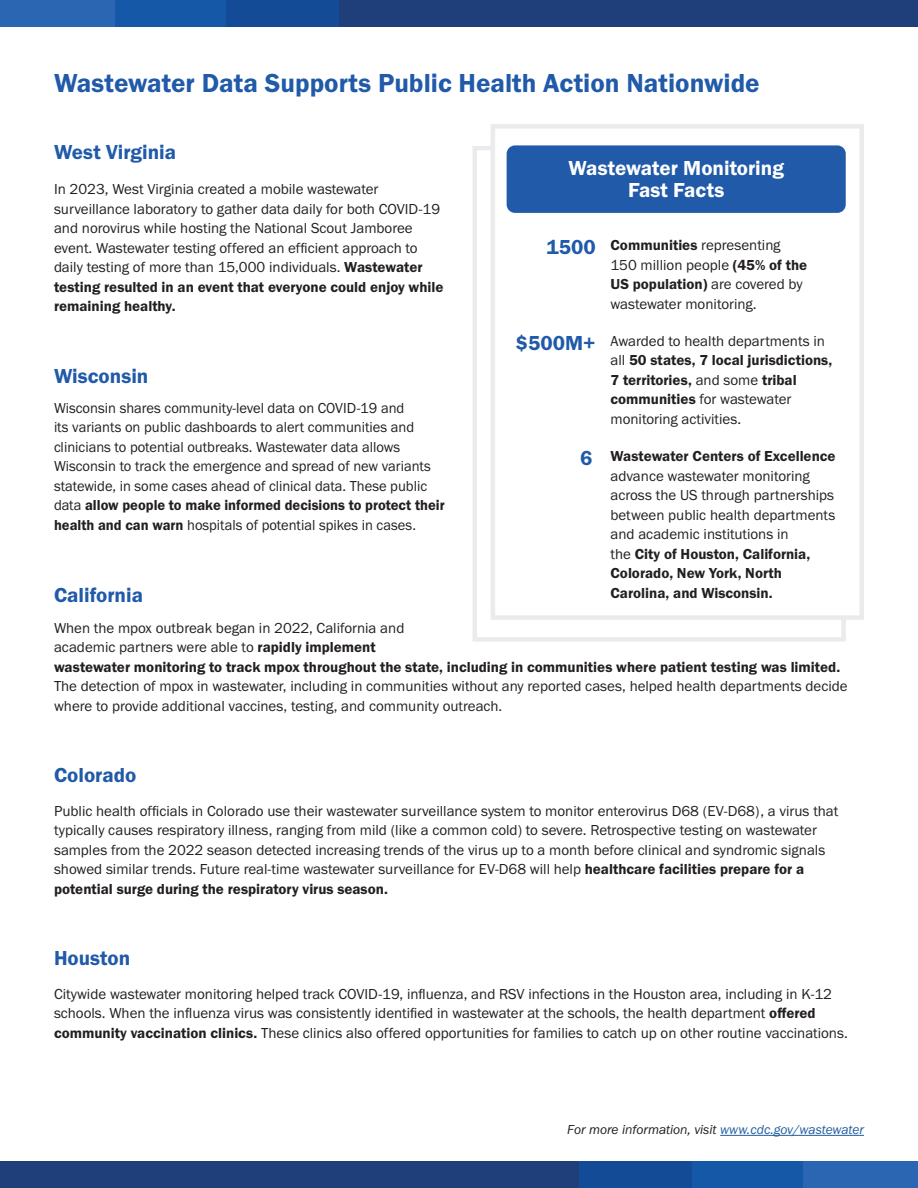
<style>
.page{position:relative;width:918px;height:1188px;background:#fff}
.page>*{position:absolute;margin:0;border:0;box-sizing:border-box;transform-origin:0 0}
.H2_Subhead{font:27px "Franklin Gothic URW Dem";color:#205aa9}
.t1{font:21px "Franklin Gothic URW Dem";color:#205aa9}
.t2{font:21px/22.5px "Franklin Gothic URW Dem";color:#fff;text-align:center}
.t3{font:15px/19.5px "Franklin Gothic URW Boo";color:#231f20}
.t4{font:13.5px "Franklin Gothic URW Boo Ita";color:#231f20}
.s1{font-family:"Franklin Gothic URW Dem"}
.s2{color:#215e9e}
</style>
<div class="page">
<div style="left:0;top:1161px;width:579px;height:27px;background:#1f3f7a"></div>
<div style="left:579px;top:1161px;width:113px;height:27px;background:#134b97"></div>
<div style="left:692px;top:1161px;width:114px;height:27px;background:#1658a8"></div>
<div style="left:803px;top:1161px;width:115px;height:27px;background:#2a66b1"></div>
<div style="left:339px;top:0;width:579px;height:27px;background:#1f3f7a"></div>
<div style="left:226px;top:0;width:113px;height:27px;background:#134b97"></div>
<div style="left:112px;top:0;width:114px;height:27px;background:#1658a8"></div>
<div style="left:0;top:0;width:115px;height:27px;background:#2a66b1"></div>
<svg style="left:472px;top:124px;width:392px;height:518px"></svg>
<div style="left:507px;top:145px;width:339px;height:68px;background:#205aa9;border-radius:8px"></div>
<hr style="left:720px;top:1135px;width:144px;height:1px;background:#215e9e">
<h2 class="H2_Subhead" style="left:54px;top:66px;width:707px">Wastewater Data Supports Public Health Action Nationwide</h2>
<h3 class="t1" style="left:54px;top:139px;width:124px">West Virginia</h3>
<p class="t3" style="left:54px;top:179px;width:391px">In 2023, West Virginia created a mobile wastewater surveillance laboratory to gather data daily for both COVID-19 and norovirus while hosting the National Scout Jamboree event. Wastewater testing offered an efficient approach to daily testing of more than 15,000 individuals. <span class="s1">Wastewater testing resulted in an event that everyone could enjoy while remaining healthy.</span></p>
<h3 class="t2" style="left:568px;top:156px;width:217px">Wastewater Monitoring<br>Fast Facts</h3>
<p class="t1" style="left:547px;top:234px;width:51px">1500</p>
<p class="t3" style="left:610px;top:235px;width:198px"><span class="s1">Communities</span> representing<br>150 million people <span class="s1">(45% of the<br>US population)</span> are covered by wastewater monitoring.</p>
<p class="t1" style="left:516px;top:330px;width:81px">$500M+</p>
<p class="t3" style="left:610px;top:331px;width:223px">Awarded to health departments in all <span class="s1">50 states, 7 local jurisdictions,<br>7 territories,</span> and some <span class="s1">tribal communities</span> for wastewater monitoring activities.</p>
<p class="t1" style="left:580px;top:445px;width:14px">6</p>
<p class="t3" style="left:610px;top:446px;width:227px"><span class="s1">Wastewater Centers of Excellence </span>advance wastewater monitoring across the US through partnerships between public health departments and academic institutions in<br>the <span class="s1">City of Houston, California,<br>Colorado, New York, North<br>Carolina, and Wisconsin.</span></p>
<h3 class="t1" style="left:54px;top:363px;width:96px">Wisconsin</h3>
<p class="t3" style="left:54px;top:398px;width:392px">Wisconsin shares community-level data on COVID-19 and<br>its variants on public dashboards to alert communities and clinicians to potential outbreaks. Wastewater data allows Wisconsin to track the emergence and spread of new variants statewide, in some cases ahead of clinical data. These public data <span class="s1">allow people to make informed decisions to protect their health and can warn</span> hospitals of potential spikes in cases.</p>
<h3 class="t1" style="left:54px;top:582px;width:91px">California</h3>
<p class="t3" style="left:54px;top:618px;width:795px">When the mpox outbreak began in 2022, California and<br>academic partners were able to <span class="s1">rapidly implement<br>wastewater monitoring to track mpox throughout the state, including in communities where patient testing was limited.<br></span>The detection of mpox in wastewater, including in communities without any reported cases, helped health departments decide where to provide additional vaccines, testing, and community outreach.</p>
<h3 class="t1" style="left:54px;top:762px;width:84px">Colorado</h3>
<p class="t3" style="left:54px;top:800px;width:786px">Public health officials in Colorado use their wastewater surveillance system to monitor enterovirus D68 (EV-D68), a virus that typically causes respiratory illness, ranging from mild (like a common cold) to severe. Retrospective testing on wastewater samples from the 2022 season detected increasing trends of the virus up to a month before clinical and syndromic signals showed similar trends. Future real-time wastewater surveillance for EV-D68 will help <span class="s1">healthcare facilities prepare for a potential surge during the respiratory virus season.</span></p>
<h3 class="t1" style="left:54px;top:945px;width:78px">Houston</h3>
<p class="t3" style="left:54px;top:984px;width:795px">Citywide wastewater monitoring helped track COVID-19, influenza, and RSV infections in the Houston area, including in K-12 schools. When the influenza virus was consistently identified in wastewater at the schools, the health department <span class="s1">offered community vaccination clinics.</span> These clinics also offered opportunities for families to catch up on other routine vaccinations.</p>
<p class="t4" style="left:567px;top:1121px;width:298px">For more information, visit <span class="s2">www.cdc.gov/wastewater</span></p>
</div>
